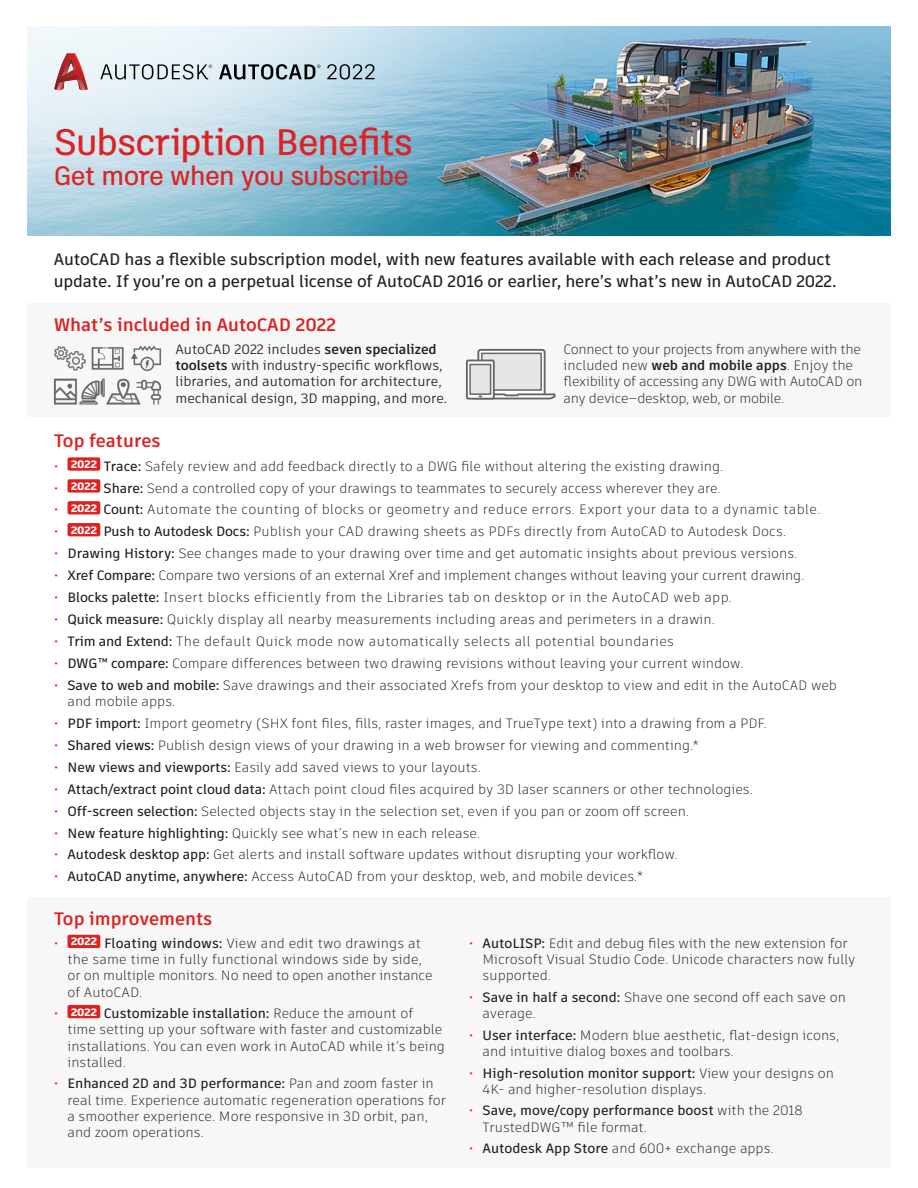
<style>
.page{position:relative;width:918px;height:1188px;background:#fff}
.page>*{position:absolute;margin:0;border:0;box-sizing:border-box;transform-origin:0 0}
.t1{font:500 36.75px "Artifakt Legend";letter-spacing:-.03em;color:#d22}
.t2{font:500 26.4px "Artifakt Legend";letter-spacing:-.03em;color:#d22}
.medium_body{font:700 18px "Artifakt Element";color:#d22}
.medium_body-2{font:500 16.5px/22.5px "Artifakt Element";letter-spacing:-.01em;color:#231f20}
.medium_body-3{font:300 13.5px/16.2px "Artifakt Element";color:#231f20}
.medium_body-4{font:300 13.5px "Artifakt Element";letter-spacing:.025em;color:#231f20}
.medium_body-5{font:13.5px/16.2px "Artifakt Element";color:#231f20}
.medium_body-6{font:300 13.5px/16.2px "Artifakt Element";letter-spacing:-.02em;color:#231f20}
.t3{font:13.5px "Artifakt Element";color:#d22}
.medium_body-7{font:900 10.65px "Artifakt Element";color:#fff;scale:1.06 1}
.s1{font-weight:700}
.s2{font-weight:500}
.s3{font-weight:400;color:#d22}
.s4{font-weight:500;font-size:10.5px}
</style>
<div class="page">
<img style="left:27px;top:27px;width:864px;height:209px">
<svg style="left:54px;top:53px;width:34px;height:37px"></svg>
<svg style="left:100px;top:64px;width:112px;height:16px;background:#b0b8bd"></svg>
<svg style="left:219px;top:64px;width:101px;height:16px;background:#8b959b"></svg>
<svg style="left:327px;top:64px;width:47px;height:16px"></svg>
<div style="left:68px;top:457px;width:32px;height:14px;background:#d22;border-radius:2px"></div>
<div style="left:68px;top:479px;width:32px;height:14px;background:#d22;border-radius:2px"></div>
<div style="left:68px;top:501px;width:32px;height:13px;background:#d22;border-radius:2px"></div>
<div style="left:68px;top:523px;width:32px;height:13px;background:#d22;border-radius:2px"></div>
<div style="left:27px;top:898px;width:864px;height:270px;background:#f7f7f8"></div>
<div style="left:68px;top:935px;width:32px;height:13px;background:#d22;border-radius:2px"></div>
<div style="left:68px;top:1005px;width:32px;height:13px;background:#d22;border-radius:2px"></div>
<div style="left:27px;top:304px;width:864px;height:113px;background:#f7f7f8"></div>
<div style="left:466px;top:360px;width:29px;height:40px;border:2px solid #666"></div>
<svg style="left:467px;top:348px;width:89px;height:52px"></svg>
<img style="left:53px;top:345px;width:109px;height:60px">
<p class="t1" style="left:54px;top:116px;width:361px">Subscription Benefits</p>
<p class="t2" style="left:54px;top:158px;width:356px">Get more when you subscribe</p>
<p class="medium_body-2" style="left:54px;top:248px;width:784px">AutoCAD has a flexible subscription model, with new features available with each release and product update. If you’re on a perpetual license of AutoCAD 2016 or earlier, here’s what’s new in AutoCAD 2022.</p>
<p class="medium_body" style="left:54px;top:312px;width:283px">What’s included in AutoCAD 2022</p>
<p class="medium_body-5" style="left:176px;top:341px;width:273px">AutoCAD 2022 includes <span class="s1">seven specialized toolsets</span> with industry-specific workflows, libraries, and automation for architecture, mechanical design, 3D mapping, and more.</p>
<p class="medium_body-6" style="left:564px;top:341px;width:300px">Connect to your projects from anywhere with the included new <span class="s1">web and mobile apps</span>. Enjoy the flexibility of accessing any DWG with AutoCAD on any device—desktop, web, or mobile.</p>
<p class="medium_body" style="left:54px;top:429px;width:108px">Top features</p>
<p class="t3" style="left:54px;top:457px;width:6px">•</p>
<p class="medium_body-7" style="left:71px;top:457px;width:26px">2022</p>
<p class="medium_body-3" style="left:104px;top:458px;width:621px"><span class="s2">Trace:</span> Safely review and add feedback directly to a DWG file without altering the existing drawing.</p>
<p class="t3" style="left:54px;top:478px;width:6px">•</p>
<p class="medium_body-7" style="left:71px;top:479px;width:26px">2022</p>
<p class="medium_body-3" style="left:104px;top:480px;width:619px"><span class="s2">Share:</span> Send a controlled copy of your drawings to teammates to securely access wherever they are.</p>
<p class="t3" style="left:54px;top:500px;width:6px">•</p>
<p class="medium_body-7" style="left:71px;top:501px;width:26px">2022</p>
<p class="medium_body-4" style="left:104px;top:500px;width:718px"><span class="s2">Count:</span> Automate the counting of blocks or geometry and reduce errors. Export your data to a dynamic table.</p>
<p class="t3" style="left:54px;top:522px;width:6px">•</p>
<p class="medium_body-7" style="left:71px;top:522px;width:26px">2022</p>
<p class="medium_body-3" style="left:104px;top:524px;width:684px"><span class="s2">Push to Autodesk Docs:</span> Publish your CAD drawing sheets as PDFs directly from AutoCAD to Autodesk Docs.</p>
<p class="medium_body-3" style="left:54px;top:545px;width:745px"><span class="s3">•</span> <span class="s2">Drawing History:</span> See changes made to your drawing over time and get automatic insights about previous versions.</p>
<p class="medium_body-3" style="left:54px;top:567px;width:752px"><span class="s3">•</span> <span class="s2">Xref Compare:</span> Compare two versions of an external Xref and implement changes without leaving your current drawing.</p>
<p class="medium_body-4" style="left:54px;top:588px;width:680px"><span class="s3">•</span> <span class="s2">Blocks palette:</span> Insert blocks efficiently from the Libraries tab on desktop or in the AutoCAD web app.</p>
<p class="medium_body-3" style="left:54px;top:611px;width:663px"><span class="s3">•</span> <span class="s2">Quick measure:</span> Quickly display all nearby measurements including areas and perimeters in a drawin.</p>
<p class="medium_body-4" style="left:54px;top:632px;width:622px"><span class="s3">•</span> <span class="s2">Trim and Extend:</span> The default Quick mode now automatically selects all potential boundaries</p>
<p class="medium_body-3" style="left:54px;top:655px;width:691px"><span class="s3">•</span> <span class="s2">DWG</span><span class="s4">™</span> <span class="s2">compare:</span> Compare differences between two drawing revisions without leaving your current window.</p>
<p class="medium_body-3" style="left:68px;top:677px;width:771px;text-indent:-14px"><span class="s3">•</span> <span class="s2">Save to web and mobile:</span> Save drawings and their associated Xrefs from your desktop to view and edit in the AutoCAD web and mobile apps.</p>
<p class="medium_body-3" style="left:54px;top:715px;width:714px"><span class="s3">•</span> <span class="s2">PDF import:</span> Import geometry (SHX font files, fills, raster images, and TrueType text) into a drawing from a PDF.</p>
<p class="medium_body-3" style="left:54px;top:737px;width:646px"><span class="s3">•</span> <span class="s2">Shared views:</span> Publish design views of your drawing in a web browser for viewing and commenting.*</p>
<p class="medium_body-3" style="left:54px;top:759px;width:428px"><span class="s3">•</span> <span class="s2">New views and viewports:</span> Easily add saved views to your layouts.</p>
<p class="medium_body-3" style="left:54px;top:781px;width:700px"><span class="s3">•</span> <span class="s2">Attach/extract point cloud data:</span> Attach point cloud files acquired by 3D laser scanners or other technologies.</p>
<p class="medium_body-3" style="left:54px;top:803px;width:637px"><span class="s3">•</span> <span class="s2">Off-screen selection:</span> Selected objects stay in the selection set, even if you pan or zoom off screen.</p>
<p class="medium_body-3" style="left:54px;top:825px;width:428px"><span class="s3">•</span> <span class="s2">New feature highlighting:</span> Quickly see what’s new in each release.</p>
<p class="medium_body-3" style="left:54px;top:847px;width:625px"><span class="s3">•</span> <span class="s2">Autodesk desktop app:</span> Get alerts and install software updates without disrupting your workflow.</p>
<p class="medium_body-3" style="left:54px;top:869px;width:590px"><span class="s3">•</span> <span class="s2">AutoCAD anytime, anywhere:</span> Access AutoCAD from your desktop, web, and mobile devices.*</p>
<p class="medium_body" style="left:54px;top:906px;width:160px">Top improvements</p>
<p class="t3" style="left:54px;top:934px;width:6px">•</p>
<p class="medium_body-7" style="left:71px;top:934px;width:26px">2022</p>
<p class="medium_body-3" style="left:483px;top:935px;width:374px;text-indent:-14px"><span class="s3">•</span> <span class="s2">AutoLISP:</span> Edit and debug files with the new extension for<br>Microsoft Visual Studio Code. Unicode characters now fully supported.</p>
<p class="medium_body-3" style="left:483px;top:989px;width:365px;text-indent:-14px"><span class="s3">•</span> <span class="s2">Save in half a second:</span> Shave one second off each save on average.</p>
<p class="medium_body-3" style="left:483px;top:1027px;width:358px;text-indent:-14px"><span class="s3">•</span> <span class="s2">User interface:</span> Modern blue aesthetic, flat-design icons, and intuitive dialog boxes and toolbars.</p>
<p class="medium_body-3" style="left:483px;top:1065px;width:353px;text-indent:-14px"><span class="s3">•</span> <span class="s2">High-resolution monitor support:</span> View your designs on<br>4K- and higher-resolution displays.</p>
<p class="medium_body-3" style="left:483px;top:1103px;width:322px;text-indent:-14px"><span class="s3">•</span> <span class="s2">Save, move/copy performance boost</span> with the 2018<br>TrustedDWG™ file format.</p>
<p class="medium_body-3" style="left:469px;top:1140px;width:306px"><span class="s3">•</span> <span class="s2">Autodesk App Store</span> and 600+ exchange apps.</p>
<p class="medium_body-3" style="left:68px;top:935px;width:367px;text-indent:37px"><span class="s2">Floating windows:</span> View and edit two drawings at the same time in fully functional windows side by side, or on multiple monitors. No need to open another instance of AutoCAD.</p>
<p class="t3" style="left:54px;top:1004px;width:6px">•</p>
<p class="medium_body-7" style="left:71px;top:1004px;width:26px">2022</p>
<p class="medium_body-3" style="left:68px;top:1005px;width:379px;text-indent:36px"><span class="s2">Customizable installation:</span> Reduce the amount of time setting up your software with faster and customizable installations. You can even work in AutoCAD while it’s being installed.</p>
<p class="medium_body-3" style="left:68px;top:1076px;width:380px;text-indent:-14px"><span class="s3">•</span> <span class="s2">Enhanced 2D and 3D performance:</span> Pan and zoom faster in real time. Experience automatic regeneration operations for a smoother experience. More responsive in 3D orbit, pan, and zoom operations.</p>
</div>
